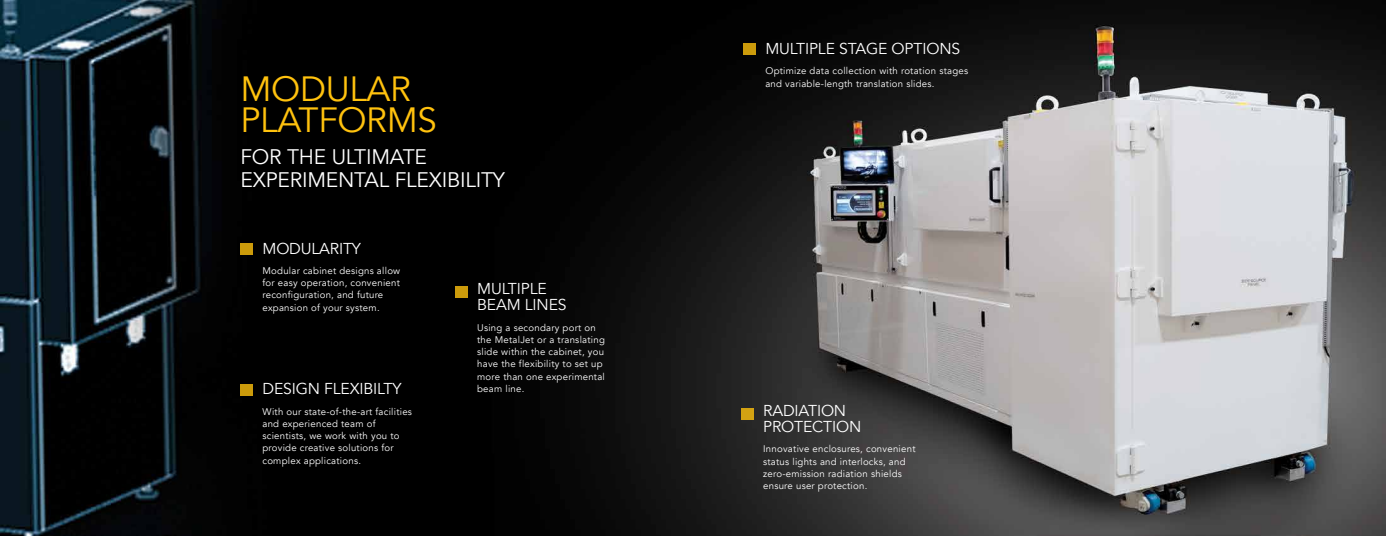
<style>
.page{position:relative;width:1386px;height:536px;background:#fff}
.page>*{position:absolute;margin:0;border:0;box-sizing:border-box;transform-origin:0 0}
.t1{font:35px/31.5px "Avenir";letter-spacing:-.01em;color:#ffc20e}
.t2{font:21px/23.6px "Avenir";letter-spacing:-.01em;color:#fff}
.t3{font:15.75px/16.6px "Avenir";letter-spacing:-.01em;color:#fff}
.t4{font:9.62px/12.2px "Avenir";letter-spacing:.025em;color:#fff}
</style>
<div class="page">
<img style="left:1px;top:0;width:1385px;height:535px">
<div style="left:240px;top:383px;width:13px;height:12px;background:#cc9b0b"></div>
<div style="left:741px;top:408px;width:13px;height:12px;background:#d3a212"></div>
<div style="left:240px;top:243px;width:13px;height:12px;background:#cc9b0b"></div>
<div style="left:743px;top:43px;width:13px;height:12px;background:#cc9b0b"></div>
<div style="left:455px;top:286px;width:13px;height:12px;background:#cc9b0b"></div>
<h1 class="t1" style="left:240px;top:73px;width:198px">MODULAR<br>PLATFORMS</h1>
<h2 class="t2" style="left:240px;top:145px;width:266px">FOR THE ULTIMATE<br>EXPERIMENTAL FLEXIBILITY</h2>
<h3 class="t3" style="left:765px;top:41px;width:196px">MULTIPLE STAGE OPTIONS</h3>
<p class="t4" style="left:765px;top:65px;width:204px">Optimize data collection with rotation stages and variable-length translation slides.</p>
<h3 class="t3" style="left:262px;top:240px;width:100px">MODULARITY</h3>
<p class="t4" style="left:262px;top:264px;width:139px">Modular cabinet designs allow for easy operation, convenient reconfiguration, and future expansion of your system.</p>
<h3 class="t3" style="left:477px;top:280px;width:91px">MULTIPLE<br>BEAM LINES</h3>
<p class="t4" style="left:477px;top:321px;width:129px">Using a secondary port on the MetalJet or a translating slide within the cabinet, you have the flexibility to set up more than one experimental beam line.</p>
<h3 class="t3" style="left:262px;top:381px;width:140px">DESIGN FLEXIBILTY</h3>
<p class="t4" style="left:262px;top:405px;width:151px">With our state-of-the-art facilities and experienced team of scientists, we work with you to provide creative solutions for complex applications.</p>
<h3 class="t3" style="left:763px;top:402px;width:100px">RADIATION<br>PROTECTION</h3>
<p class="t4" style="left:763px;top:443px;width:154px">Innovative enclosures, convenient status lights and interlocks, and zero-emission radiation shields ensure user protection.</p>
</div>
